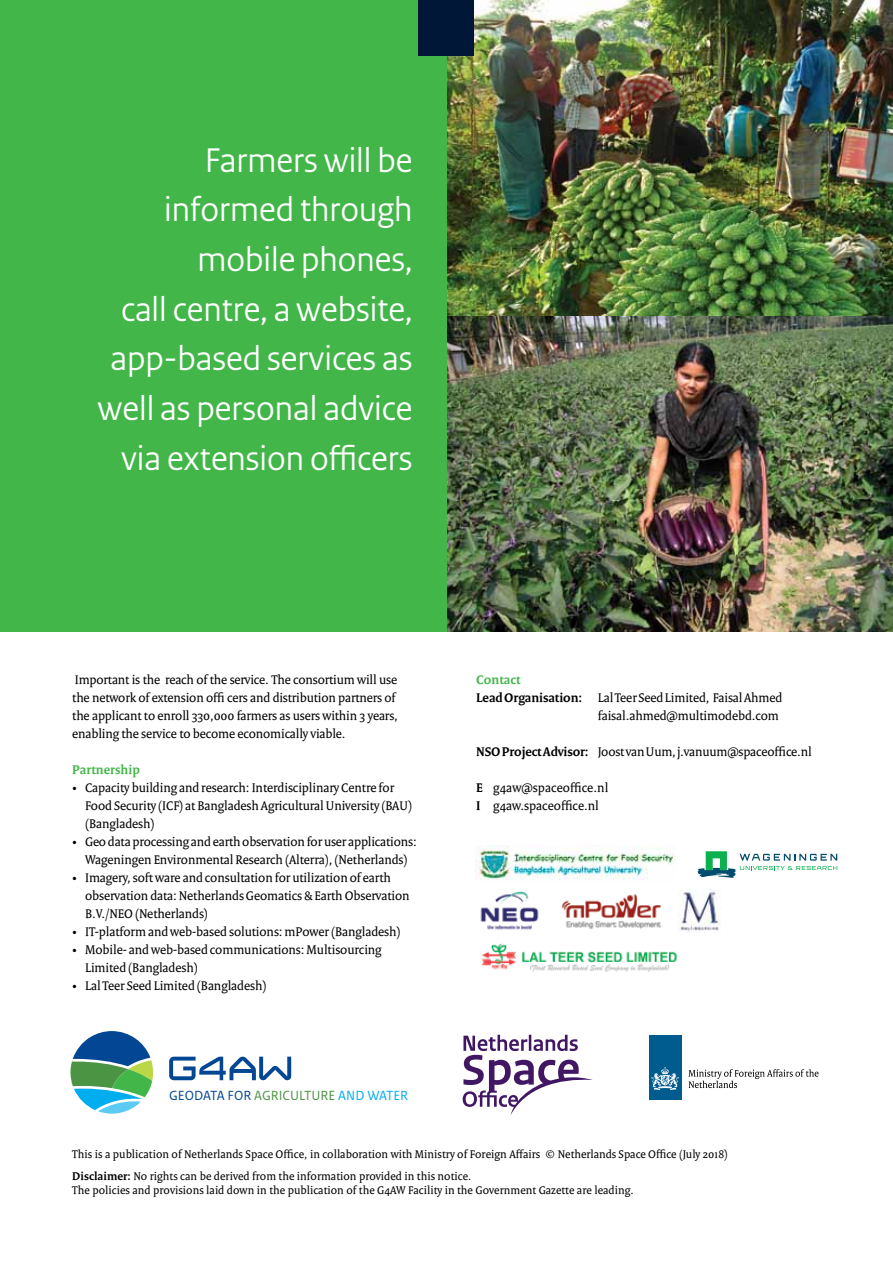
<style>
.page{position:relative;width:893px;height:1263px;background:#fff}
.page>*{position:absolute;margin:0;border:0;box-sizing:border-box;transform-origin:0 0}
.t1{font:36px/49.7px "Rijksoverheid Sans Heading";color:#fff;text-align:right}
.t2{font:13.95px "Rijksoverheid Sans Text";color:#4b9444}
.t3{font:13.5px/18px "Rijksoverheid Serif";letter-spacing:-.005em;color:#000}
.t4{font:700 13.5px "Rijksoverheid Serif";color:#43b649}
.t5{font:12px/21.9px "Rijksoverheid Serif";letter-spacing:.005em;color:#000}
.s1{color:#034694}
.s2{color:#00aeef}
.s3{font-weight:700}
</style>
<div class="page">
<img style="left:446px;top:0;width:447px;height:631px">
<div style="left:0;top:0;width:446px;height:631px;background:#43b649"></div>
<div style="left:419px;top:0;width:55px;height:55px;background:#001738"></div>
<svg style="left:169px;top:1057px;width:122px;height:23px"></svg>
<svg style="left:71px;top:1031px;width:82px;height:83px"></svg>
<svg style="left:463px;top:1035px;width:130px;height:80px"></svg>
<div style="left:649px;top:1035px;width:32px;height:64px;background:#005b8e"></div>
<svg style="left:651px;top:1067px;width:28px;height:23px"></svg>
<svg style="left:688px;top:1069px;width:130px;height:19px"></svg>
<img style="left:475px;top:845px;width:201px;height:35px">
<img style="left:480px;top:891px;width:59px;height:39px">
<img style="left:562px;top:894px;width:99px;height:35px">
<img style="left:678px;top:890px;width:43px;height:42px">
<img style="left:482px;top:943px;width:195px;height:29px">
<svg style="left:697px;top:851px;width:140px;height:27px"></svg>
<h1 class="t1" style="left:98px;top:135px;width:316px">Farmers will be informed through mobile phones,<br>call centre, a website, app-based services as well as personal advice via extension officers</h1>
<p class="t3" style="left:72px;top:671px;width:327px">Important is the reach of the service. The consortium will use the network of extension offi cers and distribution partners of the applicant to enroll 330,000 farmers as users within 3 years, enabling the service to become economically viable.</p>
<p class="t4" style="left:72px;top:761px;width:69px">Partnership</p>
<p class="t3" style="left:85px;top:779px;width:329px;text-indent:-13px">• Capacity building and research: Interdisciplinary Centre for<br>Food Security (ICF) at Bangladesh Agricultural University (BAU) (Bangladesh)</p>
<p class="t3" style="left:72px;top:833px;width:346px;text-align:center">• Geo data processing and earth observation for user applications:<br>Wageningen Environmental Research (Alterra), (Netherlands)</p>
<p class="t3" style="left:85px;top:869px;width:326px;text-indent:-13px">• Imagery, soft ware and consultation for utilization of earth observation data: Netherlands Geomatics &amp; Earth Observation<br>B.V./NEO (Netherlands)</p>
<p class="t3" style="left:72px;top:923px;width:330px">• IT-platform and web-based solutions: mPower (Bangladesh)</p>
<p class="t3" style="left:85px;top:941px;width:298px;text-indent:-13px">• Mobile- and web-based communications: Multisourcing<br>Limited (Bangladesh)</p>
<p class="t3" style="left:72px;top:977px;width:196px">• Lal Teer Seed Limited (Bangladesh)</p>
<p class="t2" style="left:169px;top:1087px;width:241px"><span class="s1">GEODATA FOR</span> AGRICULTURE <span class="s2">AND WATER</span></p>
<p class="t4" style="left:476px;top:671px;width:46px">Contact</p>
<p class="t3" style="left:476px;top:688px;width:308px"><span class="s3">Lead Organisation:</span> Lal Teer Seed Limited, Faisal Ahmed</p>
<p class="t3" style="left:598px;top:706px;width:183px">faisal.ahmed@multimodebd.com</p>
<p class="t3" style="left:476px;top:742px;width:337px"><span class="s3">NSO Project Advisor:</span> Joost van Uum, j.vanuum@spaceoffice.nl</p>
<p class="t3" style="left:476px;top:778px;width:134px"><span class="s3">E</span> g4aw@spaceoffice.nl<br><span class="s3">I</span> g4aw.spaceoffice.nl</p>
<p class="t5" style="left:72px;top:1143px;width:657px">This is a publication of Netherlands Space Office, in collaboration with Ministry of Foreign Affairs © Netherlands Space Office (July 2018)<br><span class="s3">Disclaimer:</span> No rights can be derived from the information provided in this notice.</p>
<p class="t5" style="left:72px;top:1179px;width:563px">The policies and provisions laid down in the publication of the G4AW Facility in the Government Gazette are leading.</p>
</div>
